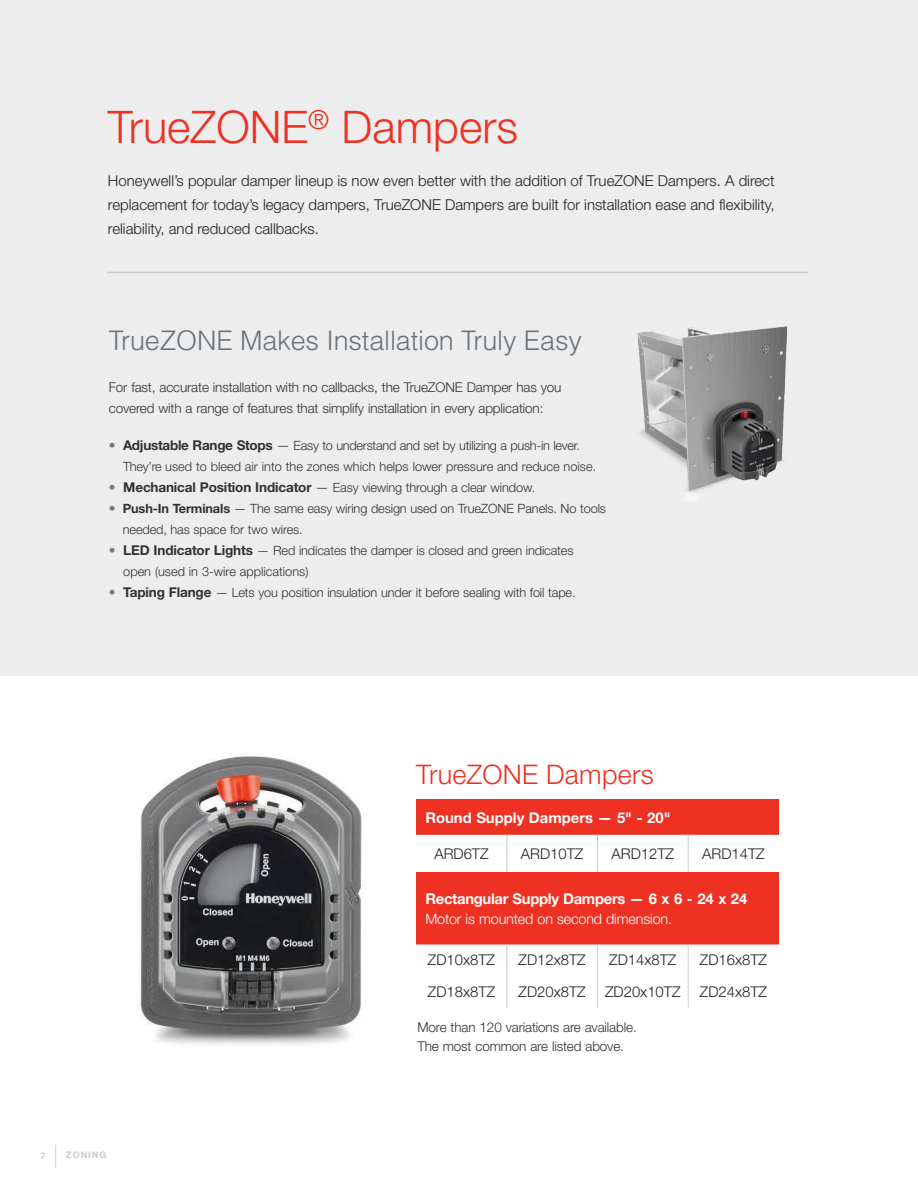
<style>
.page{position:relative;width:918px;height:1188px;background:#fff}
.page>*{position:absolute;margin:0;border:0;box-sizing:border-box;transform-origin:0 0}
.t1{font:300 45px "Helvetica Neue";color:#ee3123}
.t2{font:300 27px "Helvetica";letter-spacing:-.005em;color:#67737a}
.t3{font:300 27px "Helvetica Neue";letter-spacing:.01em;color:#ee3123}
.t4{font:300 15px/24px "Helvetica Neue";color:#221f1f;text-align:justify}
.t5{font:300 14.85px "Helvetica Neue";color:#221f1f}
.t6{font:700 14.85px "Helvetica Neue";letter-spacing:-.02em;color:#fff}
.t7{font:700 14.85px "Helvetica Neue";color:#fff}
.t8{font:300 14.4px "Helvetica Neue";letter-spacing:-.01em;color:#fff}
.t9{font:300 13.5px/21px "Helvetica Neue";letter-spacing:-.01em;color:#323032}
.t10{font:300 12.75px/21px "Helvetica Neue";letter-spacing:-.01em;color:#323032}
.t11{font:700 9.15px "Helvetica Neue";letter-spacing:.1em;color:#caccce}
.s1{font-size:13.5px;color:#6e7980}
.s2{font-weight:700;font-size:13.5px}
.s3{font-size:13.5px}
.s4{font-weight:700}
</style>
<div class="page">
<svg style="left:55px;top:1145px;width:1px;height:23px"></svg>
<div style="left:0;top:0;width:918px;height:676px;background:#ededee"></div>
<hr style="left:107px;top:272px;width:701px;height:1px;background:#caccce">
<img style="left:140px;top:756px;width:222px;height:289px">
<img style="left:637px;top:326px;width:151px;height:166px">
<div style="left:416px;top:800px;width:363px;height:35px;background:#ee3123"></div>
<div style="left:416px;top:872px;width:363px;height:73px;background:#ee3123"></div>
<svg style="left:506px;top:945px;width:182px;height:30px"></svg>
<hr style="left:507px;top:835px;width:1px;height:37px;background:#caccce">
<hr style="left:597px;top:835px;width:1px;height:37px;background:#caccce">
<hr style="left:688px;top:835px;width:1px;height:37px;background:#caccce">
<hr style="left:507px;top:945px;width:1px;height:30px;background:#caccce">
<hr style="left:597px;top:945px;width:1px;height:30px;background:#caccce">
<hr style="left:688px;top:945px;width:1px;height:30px;background:#caccce">
<hr style="left:507px;top:975px;width:1px;height:33px;background:#caccce">
<hr style="left:597px;top:975px;width:1px;height:33px;background:#caccce">
<hr style="left:688px;top:975px;width:1px;height:33px;background:#caccce">
<h1 class="t1" style="left:108px;top:111px;width:412px">TrueZONE<sup>®</sup> Dampers</h1>
<p class="t4" style="left:108px;top:170px;width:668px">Honeywell’s popular damper lineup is now even better with the addition of TrueZONE Dampers. A direct replacement for today’s legacy dampers, TrueZONE Dampers are built for installation ease and flexibility, reliability, and reduced callbacks.</p>
<h2 class="t2" style="left:109px;top:330px;width:475px">TrueZONE Makes Installation Truly Easy</h2>
<p class="t9" style="left:109px;top:378px;width:454px">For fast, accurate installation with no callbacks, the TrueZONE Damper has you covered with a range of features that simplify installation in every application:</p>
<p class="t10" style="left:123px;top:437px;width:475px;text-indent:-14px"><span class="s1">•</span> <span class="s2">Adjustable Range Stops</span> <span class="s3">—</span> Easy to understand and set by utilizing a push-in lever.<br>They’re used to bleed air into the zones which helps lower pressure and reduce noise.</p>
<p class="t10" style="left:109px;top:479px;width:428px"><span class="s1">•</span> <span class="s2">Mechanical Position Indicator</span> <span class="s3">—</span> Easy viewing through a clear window.</p>
<p class="t10" style="left:123px;top:500px;width:485px;text-indent:-14px"><span class="s1">•</span> <span class="s4">Push-In Terminals</span> — The same easy wiring design used on TrueZONE Panels. No tools needed, has space for two wires.</p>
<p class="t10" style="left:123px;top:542px;width:452px;text-indent:-14px"><span class="s1">•</span> <span class="s2">LED Indicator Lights</span> — Red indicates the damper is closed and green indicates open (used in 3-wire applications)</p>
<p class="t10" style="left:109px;top:584px;width:468px"><span class="s1">•</span> <span class="s2">Taping Flange</span> — Lets you position insulation under it before sealing with foil tape.</p>
<p class="t11" style="left:41px;top:1152px;width:7px">7</p>
<p class="t11" style="left:66px;top:1152px;width:42px">ZONING</p>
<h2 class="t3" style="left:416px;top:764px;width:239px">TrueZONE Dampers</h2>
<p class="t7" style="left:425px;top:812px;width:247px">Round Supply Dampers — 5" - 20"</p>
<p class="t5" style="left:434px;top:848px;width:56px">ARD6TZ</p>
<p class="t5" style="left:521px;top:848px;width:64px">ARD10TZ</p>
<p class="t5" style="left:612px;top:848px;width:64px">ARD12TZ</p>
<p class="t5" style="left:702px;top:848px;width:64px">ARD14TZ</p>
<p class="t6" style="left:425px;top:893px;width:323px">Rectangular Supply Dampers — 6 x 6 - 24 x 24</p>
<p class="t8" style="left:425px;top:914px;width:248px">Motor is mounted on second dimension.</p>
<p class="t5" style="left:428px;top:955px;width:69px">ZD10x8TZ</p>
<p class="t5" style="left:519px;top:955px;width:69px">ZD12x8TZ</p>
<p class="t5" style="left:609px;top:955px;width:69px">ZD14x8TZ</p>
<p class="t5" style="left:700px;top:955px;width:69px">ZD16x8TZ</p>
<p class="t5" style="left:428px;top:986px;width:69px">ZD18x8TZ</p>
<p class="t5" style="left:519px;top:986px;width:69px">ZD20x8TZ</p>
<p class="t5" style="left:605px;top:986px;width:77px">ZD20x10TZ</p>
<p class="t5" style="left:700px;top:986px;width:69px">ZD24x8TZ</p>
<p class="t9" style="left:417px;top:1018px;width:221px;line-height:19.5px">More than 120 variations are available.<br>The most common are listed above.</p>
</div>
